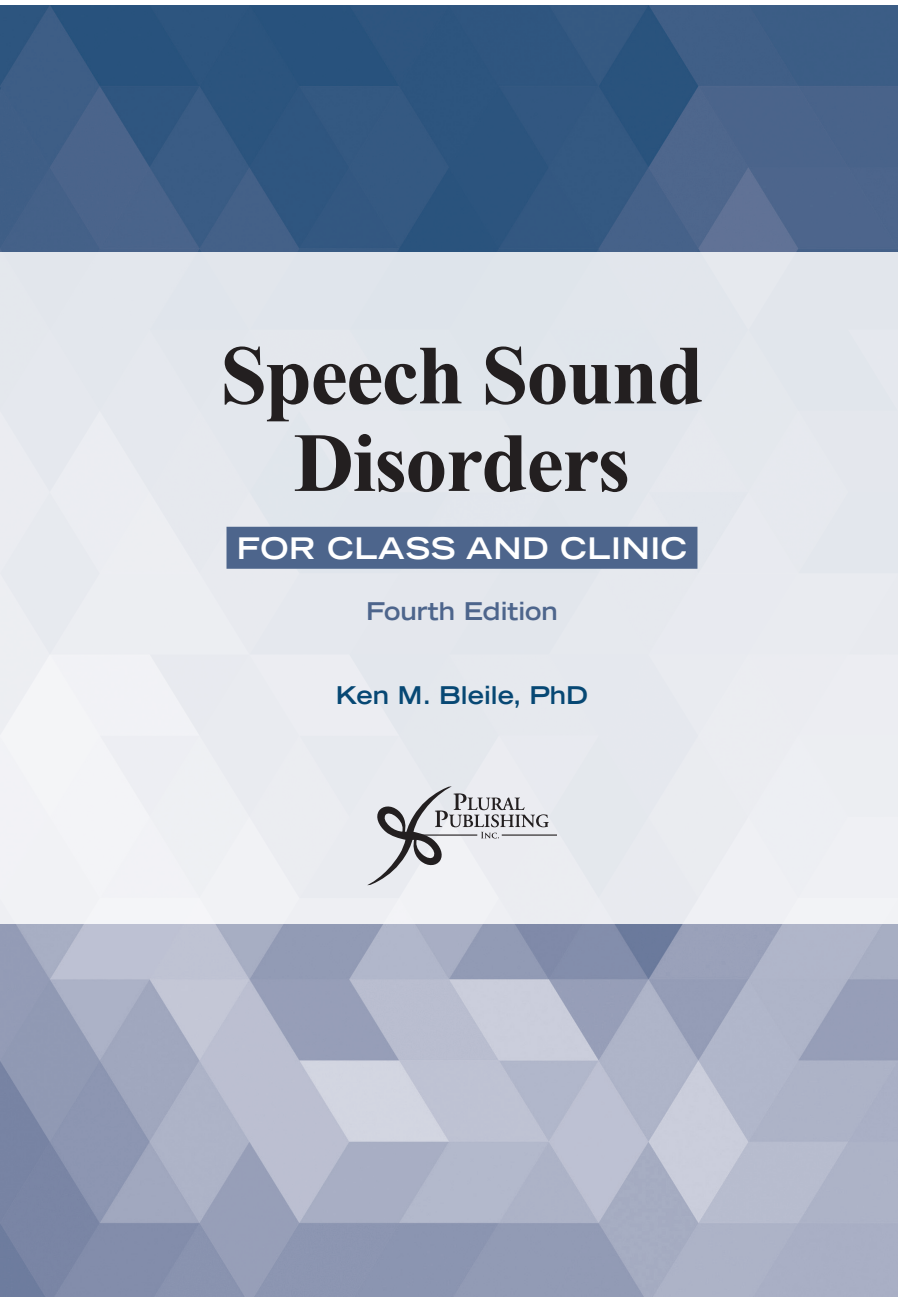
<style>
.page{position:relative;width:903px;height:1302px;background:#fff}
.page>*{position:absolute;margin:0;border:0;box-sizing:border-box;transform-origin:0 0}
.t1{font:700 84px/87.5px "Times New Roman";letter-spacing:-.02em;color:#231f20;text-align:center}
.t2{font:700 expanded 29.75px "Trade Gothic LH";letter-spacing:.02em;color:#fff}
.t3{font:700 expanded 24.5px "Trade Gothic LH";color:#074874}
.t4{font:700 expanded 24.5px "Trade Gothic LH";color:#4d658c}
</style>
<div class="page">
<img style="left:1px;top:5px;width:897px;height:1292px">
<img style="left:0;top:5px;width:1px;height:1292px">
<div style="left:0;top:252px;width:898px;height:672px;background:#e6e9ee"></div>
<div style="left:227px;top:527px;width:470px;height:42px;background:#4d658c"></div>
<svg style="left:368px;top:786px;width:181px;height:99px"></svg>
<hr style="left:413px;top:835px;width:64px;height:1px;background:#231f20">
<hr style="left:502px;top:835px;width:54px;height:1px;background:#231f20">
<p class="t1" style="left:220px;top:329px;width:485px">Speech Sound<br>Disorders</p>
<p class="t2" style="left:237px;top:529px;width:445px">For Class and Clinic</p>
<p class="t4" style="left:366px;top:596px;width:193px">Fourth Edition</p>
<p class="t3" style="left:336px;top:680px;width:251px">Ken M. Bleile, PhD</p>
</div>
